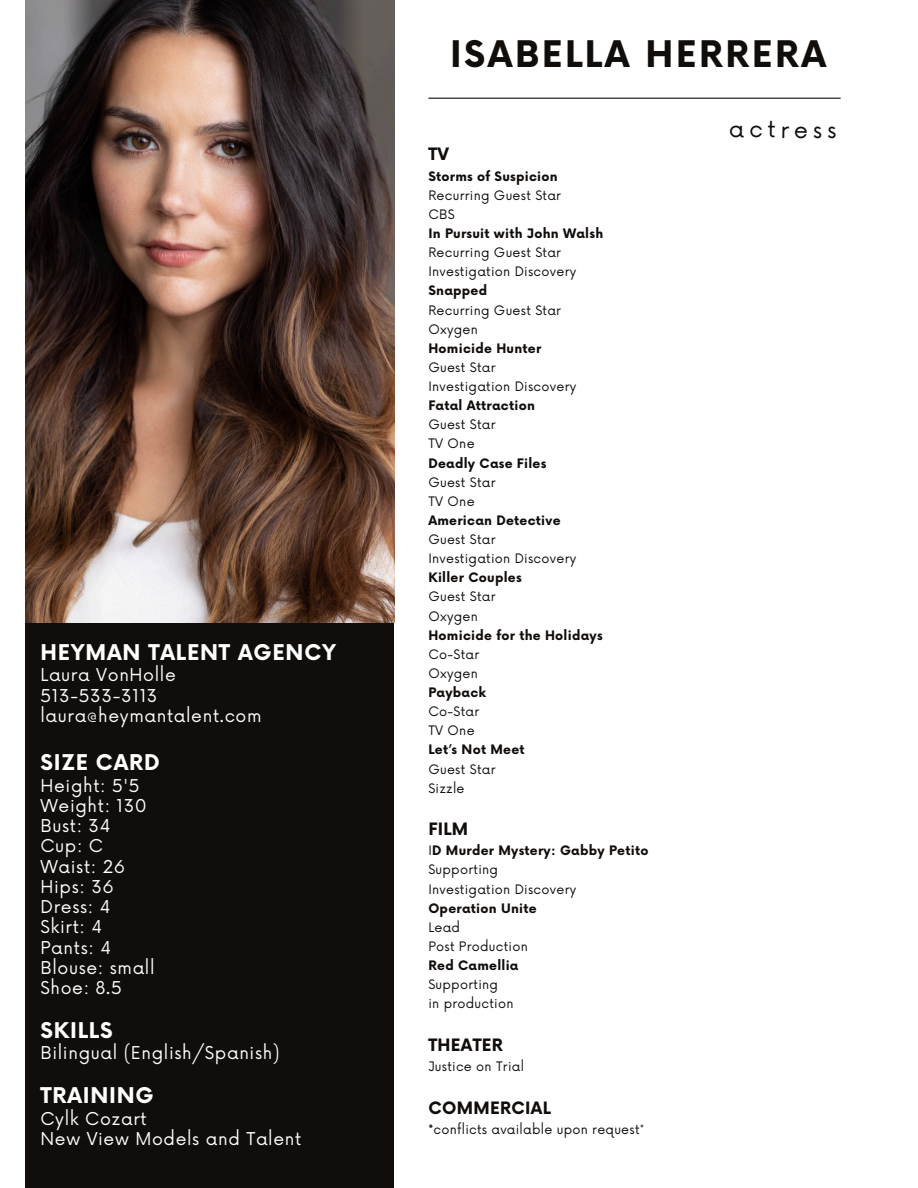
<style>
.page{position:relative;width:918px;height:1188px;background:#fff}
.page>*{position:absolute;margin:0;border:0;box-sizing:border-box;transform-origin:0 0}
.t1{font:700 35.7px "Now";letter-spacing:.07em;color:#100d0b}
.t2{font:22.65px "Now";color:#100d0b}
.t3{font:700 21.15px "Now";letter-spacing:.035em;color:#fff}
.t4{font:17.25px/20.2px "Now";letter-spacing:.035em;color:#fff}
.t5{font:700 16.65px "Now";letter-spacing:.02em;color:#100d0b}
.t6{font:12.75px "Now";letter-spacing:.02em;color:#100d0b}
.t7{font:700 12.75px "Now";letter-spacing:.02em;color:#100d0b}
.s1{font-weight:400}
.s2{font-weight:700}
</style>
<div class="page">
<div style="left:25px;top:0;width:369px;height:1188px;background:#100d0b"></div>
<img style="left:25px;top:0;width:369px;height:623px">
<hr style="left:428px;top:98px;width:413px;height:1px;background:#100d0b">
<p class="t3" style="left:40px;top:641px;width:297px">HEYMAN TALENT AGENCY</p>
<p class="t4" style="left:40px;top:666px;width:223px">Laura VonHolle<br>513-533-3113 laura@heymantalent.com</p>
<p class="t3" style="left:40px;top:751px;width:121px">SIZE CARD</p>
<p class="t4" style="left:40px;top:776px;width:116px">Height: 5'5<br>Weight: 130<br>Bust: 34<br>Cup: C<br>Waist: 26<br>Hips: 36<br>Dress: 4<br>Skirt: 4<br>Pants: 4<br>Blouse: small<br>Shoe: 8.5</p>
<p class="t3" style="left:40px;top:1019px;width:74px">SKILLS</p>
<p class="t4" style="left:40px;top:1044px;width:241px">Bilingual (English/Spanish)</p>
<p class="t3" style="left:40px;top:1084px;width:115px">TRAINING</p>
<p class="t4" style="left:40px;top:1109px;width:262px">Cylk Cozart<br>New View Models and Talent</p>
<p class="t1" style="left:450px;top:35px;width:378px">ISABELLA HERRERA</p>
<p class="t5" style="left:428px;top:145px;width:22px">TV</p>
<h3 class="t7" style="left:428px;top:169px;width:131px">Storms of Suspicion</h3>
<h3 class="t6" style="left:428px;top:188px;width:134px">Recurring Guest Star</h3>
<h3 class="t6" style="left:428px;top:207px;width:28px">CBS</h3>
<h3 class="t7" style="left:428px;top:227px;width:176px">In Pursuit with John Walsh</h3>
<h1 class="t6" style="left:428px;top:245px;width:134px">Recurring Guest Star</h1>
<p class="t6" style="left:428px;top:265px;width:149px">Investigation Discovery</p>
<h2 class="t7" style="left:428px;top:284px;width:60px">Snapped</h2>
<p class="t6" style="left:428px;top:303px;width:134px">Recurring Guest Star</p>
<p class="t6" style="left:428px;top:322px;width:51px">Oxygen</p>
<p class="t7" style="left:428px;top:341px;width:114px">Homicide Hunter</p>
<p class="t6" style="left:428px;top:360px;width:69px">Guest Star</p>
<p class="t6" style="left:428px;top:379px;width:149px">Investigation Discovery</p>
<p class="t7" style="left:428px;top:399px;width:108px">Fatal Attraction</p>
<p class="t6" style="left:428px;top:418px;width:69px">Guest Star</p>
<p class="t6" style="left:428px;top:437px;width:48px">TV One</p>
<p class="t7" style="left:428px;top:456px;width:119px">Deadly Case Files</p>
<p class="t6" style="left:428px;top:475px;width:69px">Guest Star</p>
<p class="t6" style="left:428px;top:494px;width:48px">TV One</p>
<p class="t7" style="left:428px;top:513px;width:134px">American Detective</p>
<p class="t6" style="left:428px;top:532px;width:69px">Guest Star</p>
<p class="t6" style="left:428px;top:551px;width:149px">Investigation Discovery</p>
<p class="t7" style="left:428px;top:571px;width:95px">Killer Couples</p>
<p class="t6" style="left:428px;top:590px;width:69px">Guest Star</p>
<p class="t6" style="left:428px;top:609px;width:51px">Oxygen</p>
<p class="t7" style="left:428px;top:628px;width:176px">Homicide for the Holidays</p>
<p class="t6" style="left:428px;top:647px;width:52px">Co-Star</p>
<p class="t6" style="left:428px;top:666px;width:51px">Oxygen</p>
<p class="t7" style="left:428px;top:686px;width:59px">Payback</p>
<p class="t6" style="left:428px;top:704px;width:52px">Co-Star</p>
<p class="t6" style="left:428px;top:724px;width:48px">TV One</p>
<p class="t7" style="left:428px;top:743px;width:98px">Let’s Not Meet</p>
<p class="t6" style="left:428px;top:762px;width:69px">Guest Star</p>
<p class="t6" style="left:428px;top:781px;width:38px">Sizzle</p>
<p class="t5" style="left:428px;top:820px;width:41px">FILM</p>
<p class="t7" style="left:428px;top:844px;width:222px"><span class="s1">I</span>D Murder Mystery: Gabby Petito</p>
<p class="t6" style="left:428px;top:863px;width:71px">Supporting</p>
<p class="t6" style="left:428px;top:882px;width:149px">Investigation Discovery</p>
<p class="t7" style="left:428px;top:901px;width:110px">Operation Unite</p>
<p class="t6" style="left:428px;top:920px;width:33px">Lead</p>
<p class="t6" style="left:428px;top:939px;width:101px">Post Production</p>
<p class="t7" style="left:428px;top:959px;width:92px">Red Camellia</p>
<p class="t6" style="left:428px;top:977px;width:71px">Supporting</p>
<p class="t6" style="left:428px;top:997px;width:87px">in production</p>
<p class="t5" style="left:428px;top:1036px;width:76px">THEATER</p>
<p class="t6" style="left:428px;top:1059px;width:97px">Justice on Trial</p>
<p class="t5" style="left:428px;top:1099px;width:124px">COMMERCIAL</p>
<p class="t6" style="left:428px;top:1122px;width:218px"><span class="s2">*</span>conflicts available upon request*</p>
<p class="t2" style="left:729px;top:116px;width:109px;rotate:1deg">actress</p>
</div>
